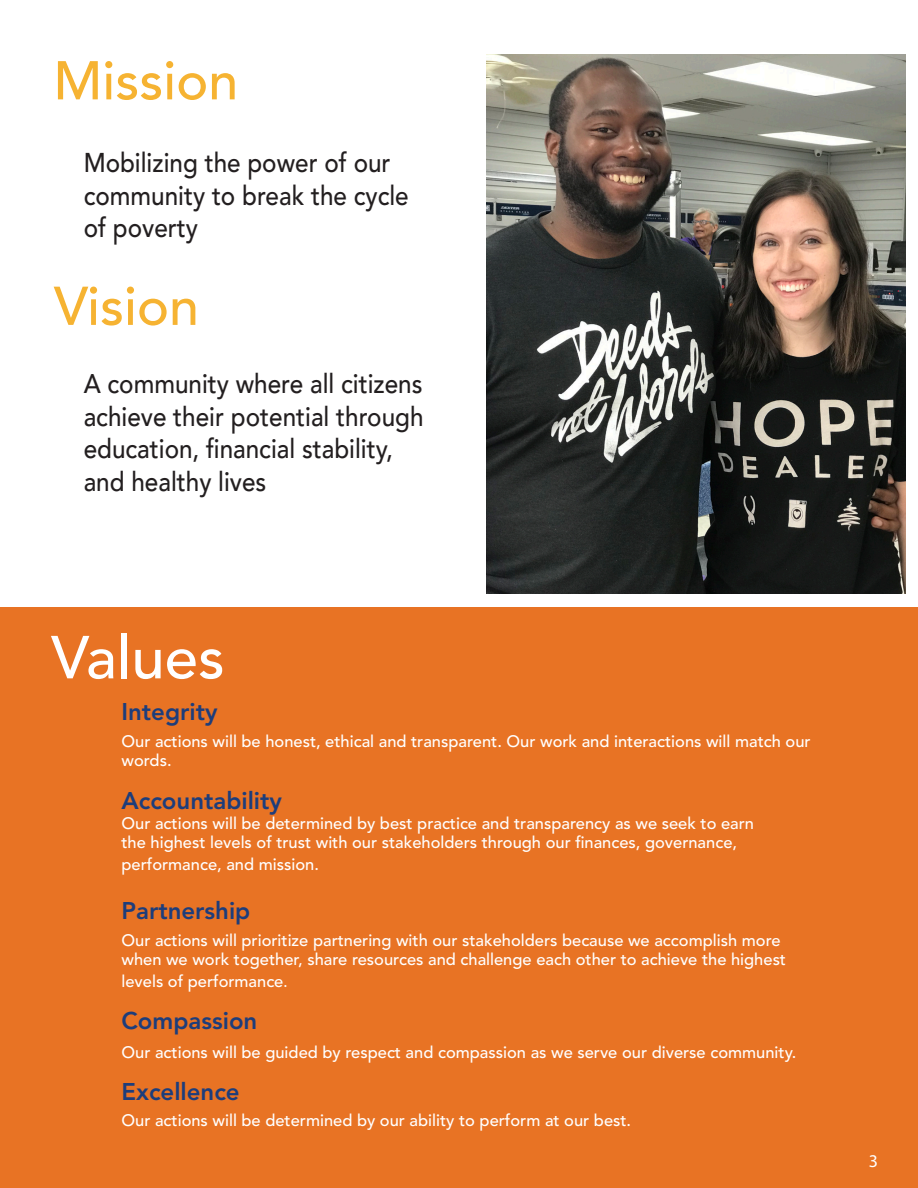
<style>
.page{position:relative;width:918px;height:1188px;background:#fff}
.page>*{position:absolute;margin:0;border:0;box-sizing:border-box;transform-origin:0 0}
.t1{font:500 60px "Avenir";color:#fff}
.t2{font:500 54px "Avenir LT Std";color:#f6b332}
.t3{font:500 54px "Avenir";color:#f6b332}
.t4{font:500 27px/32.4px "Avenir";color:#231f20;scale:.9 1}
.t5{font:500 27px/32.4px "Avenir LT Std";color:#231f20;scale:.9 1}
.t6{font:800 24px "Avenir LT Std";color:#1d3d7b}
.t7{font:18px "Myriad Pro";color:#fff}
.t8{font:500 16.5px/19.8px "Avenir LT Std";color:#fff}
</style>
<div class="page">
<div style="left:0;top:608px;width:918px;height:580px;background:#e87324"></div>
<img style="left:486px;top:54px;width:420px;height:540px">
<h2 class="t2" style="left:53px;top:49px;width:186px">Mission</h2>
<h3 class="t5" style="left:84px;top:147px;width:363px">Mobilizing the power of our community to break the cycle of poverty</h3>
<h2 class="t3" style="left:54px;top:259px;width:147px">Vision</h2>
<h3 class="t4" style="left:84px;top:366px;width:379px">A community where all citizens achieve their potential through education, financial stability, and healthy lives</h3>
<h1 class="t1" style="left:51px;top:606px;width:175px">Values</h1>
<h3 class="t6" style="left:122px;top:698px;width:98px">Integrity</h3>
<p class="t8" style="left:122px;top:731px;width:691px">Our actions will be honest, ethical and transparent. Our work and interactions will match our words.</p>
<h3 class="t6" style="left:122px;top:786px;width:162px">Accountability</h3>
<p class="t8" style="left:122px;top:813px;width:634px">Our actions will be determined by best practice and transparency as we seek to earn the highest levels of trust with our stakeholders through our finances, governance,</p>
<p class="t8" style="left:122px;top:855px;width:199px">performance, and mission.</p>
<h3 class="t6" style="left:122px;top:897px;width:130px">Partnership</h3>
<p class="t8" style="left:122px;top:930px;width:666px">Our actions will prioritize partnering with our stakeholders because we accomplish more when we work together, share resources and challenge each other to achieve the highest</p>
<p class="t8" style="left:122px;top:972px;width:168px">levels of performance.</p>
<h3 class="t6" style="left:122px;top:1007px;width:137px">Compassion</h3>
<p class="t8" style="left:122px;top:1042px;width:676px">Our actions will be guided by respect and compassion as we serve our diverse community.</p>
<h3 class="t6" style="left:122px;top:1077px;width:120px">Excellence</h3>
<p class="t8" style="left:122px;top:1111px;width:511px">Our actions will be determined by our ability to perform at our best.</p>
<p class="t7" style="left:869px;top:1150px;width:11px">3</p>
</div>
